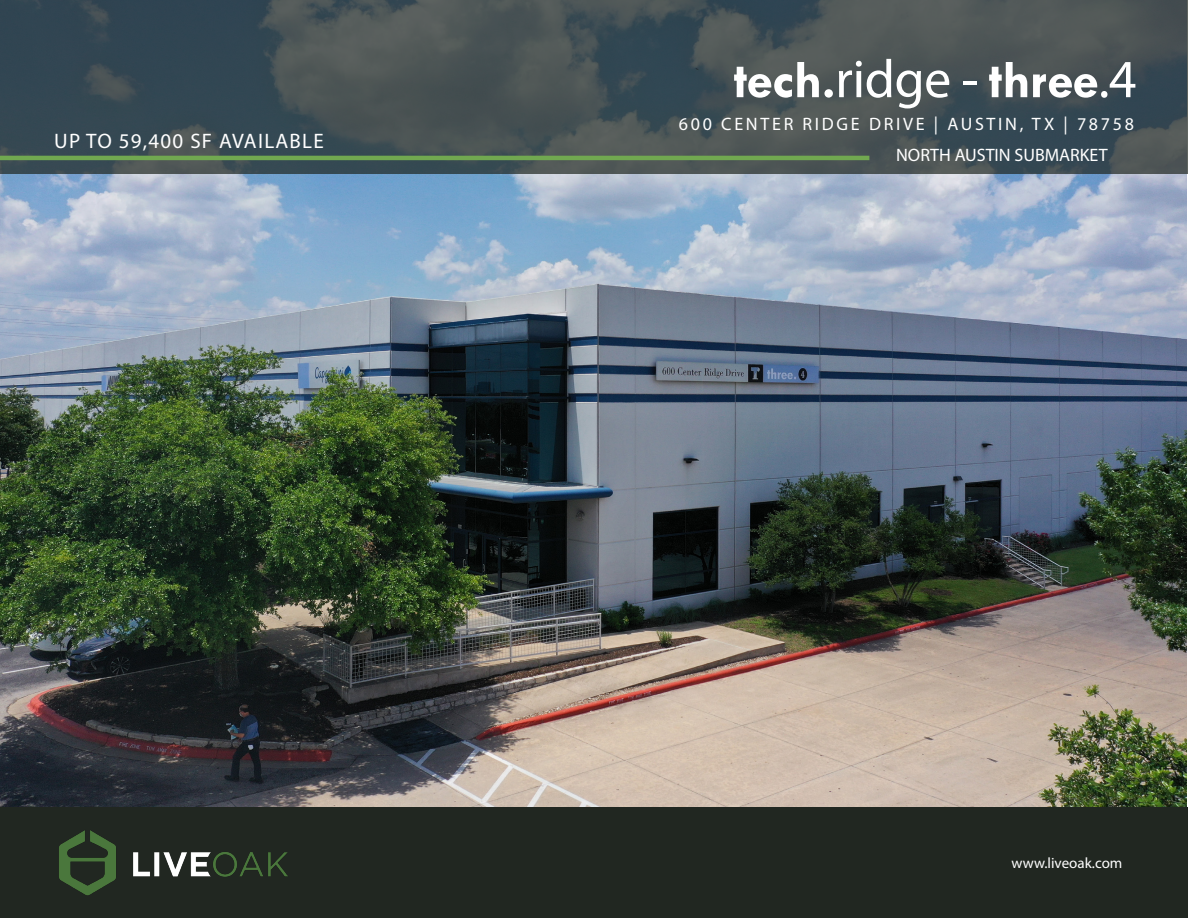
<style>
.page{position:relative;width:1188px;height:918px;background:#fff}
.page>*{position:absolute;margin:0;border:0;box-sizing:border-box;transform-origin:0 0}
.t1{font:700 54px "Tw Cen";letter-spacing:-.01em;color:#fff}
.t2{font:21px "Myriad Pro";letter-spacing:.06em;color:#fff}
.t3{font:18px "Myriad Pro";letter-spacing:.15em;color:#fff}
.t4{font:18px "Myriad Pro";color:#fff}
.t5{font:15px "Myriad Pro";color:#fff}
.s1{font-family:"Myriad Pro";font-weight:400}
</style>
<div class="page">
<img style="left:0;top:174px;width:1187px;height:633px">
<svg style="left:0;top:0;width:1188px;height:174px;background:#434f54"></svg>
<hr style="left:0;top:156px;width:869px;height:4px;background:#71a850">
<div style="left:0;top:807px;width:1188px;height:111px;background:#212721"></div>
<img style="left:59px;top:830px;width:229px;height:66px">
<p class="t2" style="left:54px;top:128px;width:271px">UP TO 59,400 SF AVAILABLE</p>
<h1 class="t1" style="left:734px;top:48px;width:405px">tech.<span class="s1">ridge -</span> three<span class="s1">.4</span></h1>
<p class="t3" style="left:679px;top:113px;width:457px">600 CENTER RIDGE DRIVE | AUSTIN, TX | 78758</p>
<p class="t4" style="left:896px;top:144px;width:213px">NORTH AUSTIN SUBMARKET</p>
<p class="t5" style="left:1012px;top:854px;width:112px">www.liveoak.com</p>
</div>
